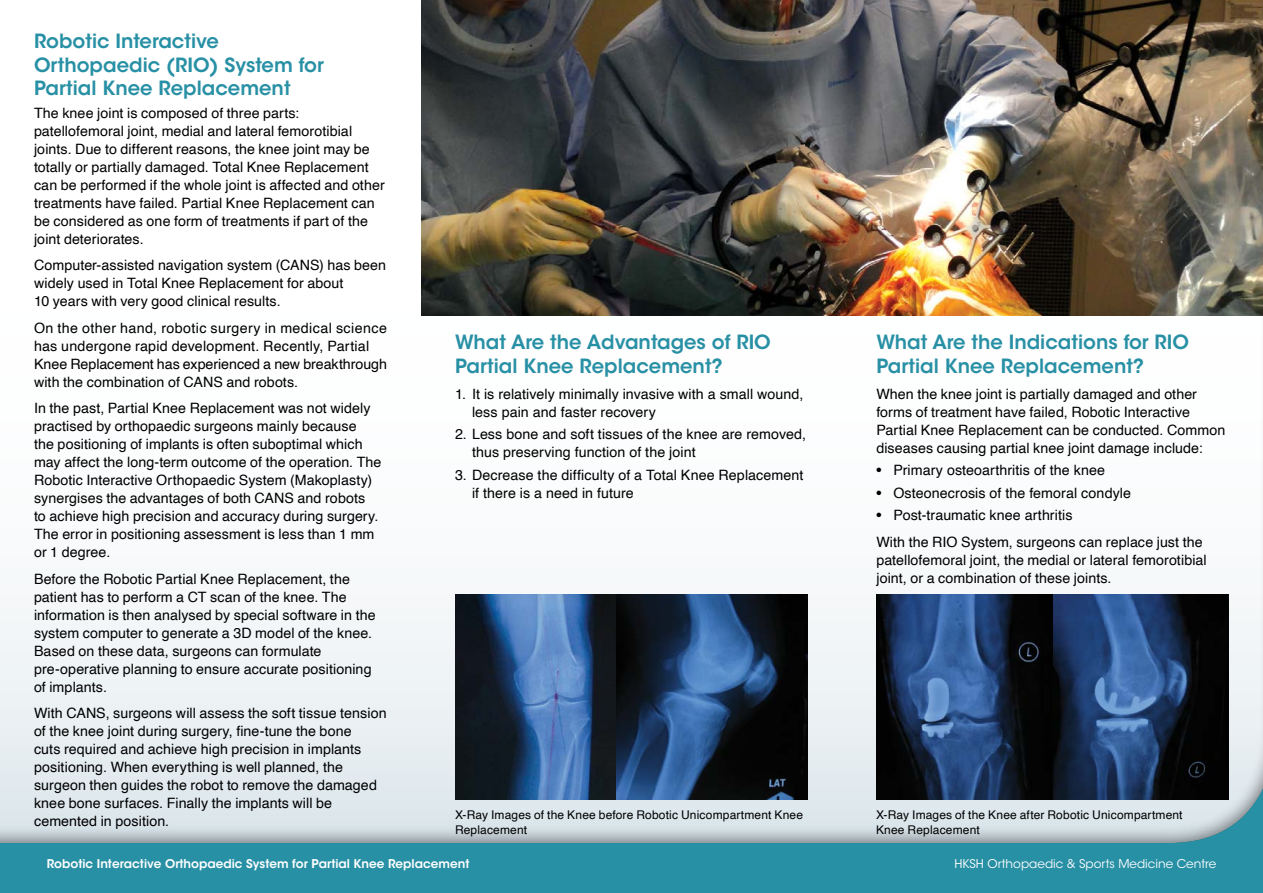
<style>
.page{position:relative;width:1263px;height:893px;background:#2890a5}
.page>*{position:absolute;margin:0;border:0;box-sizing:border-box;transform-origin:0 0}
.t1{font:600 19.5px/23.4px "ITC Avant Garde Std";color:#2890a5}
.t2{font:14.25px/18px "Helvetica";letter-spacing:.005em;color:#000}
.t3{font:12px/15px "Helvetica";letter-spacing:.01em;color:#000}
.t4{font:600 12px "ITC Avant Garde Std";color:#fff}
.t5{font:12px "ITC Avant Garde Std";color:#fff}
.s1{font-family:"Helvetica LT Std"}
</style>
<div class="page">
<div style="left:0;top:0;width:1263px;height:845px;background:#000;opacity:.5"></div>
<img style="left:877px;top:595px;width:352px;height:204px">
<img style="left:455px;top:595px;width:161px;height:204px">
<img style="left:616px;top:595px;width:192px;height:204px">
<img style="left:421px;top:0;width:842px;height:315px">
<h1 class="t1" style="left:34px;top:30px;width:291px">Robotic Interactive<br>Orthopaedic (RIO) System for<br>Partial Knee Replacement</h1>
<p class="t2" style="left:34px;top:104px;width:352px">The knee joint is composed of three parts: patellofemoral joint, medial and lateral femorotibial joints. Due to different reasons, the knee joint may be totally or partially damaged. Total Knee Replacement can be performed if the whole joint is affected and other treatments have failed. Partial Knee Replacement can be considered as one form of treatments if part of the joint deteriorates.</p>
<p class="t2" style="left:34px;top:256px;width:354px">Computer-assisted navigation system (CANS) has been widely used in Total Knee Replacement for about<br>10 years with very good clinical results.</p>
<p class="t2" style="left:34px;top:319px;width:354px">On the other hand, robotic surgery in medical science has undergone rapid development. Recently, Partial Knee Replacement has experienced a new breakthrough with the combination of CANS and robots.</p>
<p class="t2" style="left:34px;top:399px;width:349px">In the past, Partial Knee Replacement was not widely practised by orthopaedic surgeons mainly because<br>the positioning of implants is often suboptimal which may affect the long-term outcome of the operation. The Robotic Interactive Orthopaedic System (Makoplasty) synergises the advantages of both CANS and robots<br>to achieve high precision and accuracy during surgery.<br>The error in positioning assessment is less than 1 mm or 1 degree.</p>
<p class="t2" style="left:34px;top:570px;width:343px">Before the Robotic Partial Knee Replacement, the patient has to perform a CT scan of the knee. The information is then analysed by special software in the system computer to generate a 3D model of the knee.<br>Based on these data, surgeons can formulate pre-operative planning to ensure accurate positioning of implants.</p>
<p class="t2" style="left:34px;top:704px;width:354px">With CANS, surgeons will assess the soft tissue tension of the knee joint during surgery, fine-tune the bone<br>cuts required and achieve high precision in implants positioning. When everything is well planned, the surgeon then guides the robot to remove the damaged knee bone surfaces. Finally the implants will be cemented in position.</p>
<h1 class="t1" style="left:455px;top:330px;width:317px">What Are the Advantages of RIO<br>Partial Knee Replacement?</h1>
<p class="t2" style="left:472px;top:386px;width:333px;text-indent:-17px">1. It is relatively minimally invasive with a small wound, less pain and faster recovery</p>
<p class="t2" style="left:472px;top:426px;width:335px;text-indent:-17px">2. Less bone and soft tissues of the knee are removed, thus preserving function of the joint</p>
<p class="t2" style="left:472px;top:466px;width:333px;text-indent:-17px">3. Decrease the difficulty of a Total Knee Replacement if there is a need in future</p>
<p class="t3" style="left:455px;top:808px;width:350px">X-Ray Images of the Knee before Robotic Unicompartment Knee<br>Replacement</p>
<h1 class="t1" style="left:876px;top:330px;width:314px">What Are the Indications for RIO<br>Partial Knee Replacement?</h1>
<p class="t2" style="left:876px;top:386px;width:350px">When the knee joint is partially damaged and other forms of treatment have failed, Robotic Interactive Partial Knee Replacement can be conducted. Common diseases causing partial knee joint damage include:</p>
<p class="t2" style="left:876px;top:462px;width:230px"><span class="s1">•</span> Primary osteoarthritis of the knee</p>
<p class="t2" style="left:876px;top:484px;width:256px"><span class="s1">•</span> Osteonecrosis of the femoral condyle</p>
<p class="t2" style="left:876px;top:502px;width:328px;line-height:26.5px"><span class="s1">•</span> Post-traumatic knee arthritis<br>With the RIO System, surgeons can replace just the</p>
<p class="t2" style="left:876px;top:551px;width:332px">patellofemoral joint, the medial or lateral femorotibial joint, or a combination of these joints.</p>
<p class="t3" style="left:876px;top:808px;width:308px">X-Ray Images of the Knee after Robotic Unicompartment<br>Knee Replacement</p>
<p class="t4" style="left:47px;top:856px;width:424px">Robotic Interactive Orthopaedic System for Partial Knee Replacement</p>
<p class="t5" style="left:954px;top:856px;width:263px">HKSH Orthopaedic &amp; Sports Medicine Centre</p>
</div>
